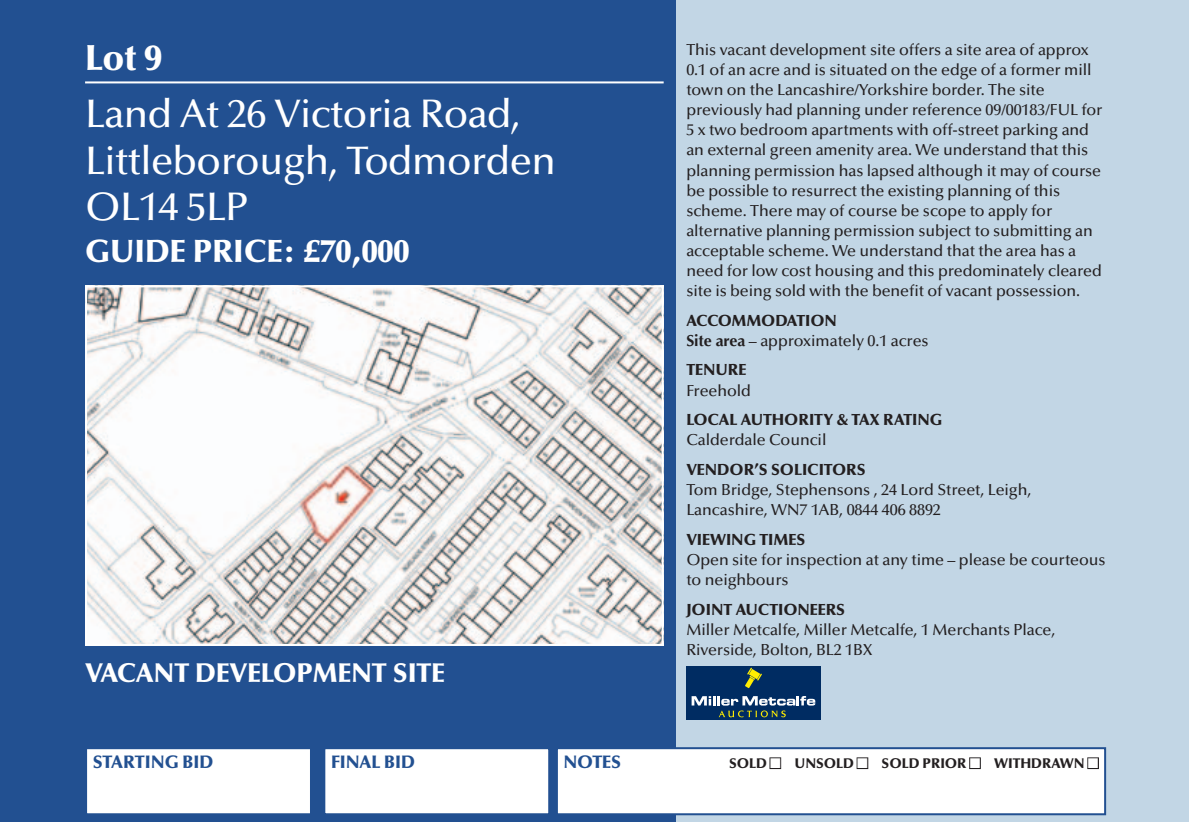
<style>
.page{position:relative;width:1189px;height:822px;background:#fff}
.page>*{position:absolute;margin:0;border:0;box-sizing:border-box;transform-origin:0 0}
.t1{font:500 40px/46px "Optima LT Std";letter-spacing:-.015em;color:#fff}
.t2{font:900 36px "Optima LT Std";color:#fff}
.t3{font:900 32px "Optima LT Std";letter-spacing:-.005em;color:#fff}
.t4{font:900 27px "Optima LT Std";letter-spacing:-.005em;color:#fff}
.t5{font:900 18px "Optima LT Std";letter-spacing:-.005em;color:#225091}
.t6{font:500 16px/20px "Optima LT Std";letter-spacing:-.005em;color:#231f20}
.t7{font:900 16px "Optima LT Std";letter-spacing:-.005em;color:#231f20}
.t8{font:900 14px "Optima LT Std";letter-spacing:-.005em;color:#231f20}
.s1{font-weight:900}
.s2{font-weight:700}
.s3{color:#fff}
</style>
<div class="page">
<div style="left:0;top:0;width:1188px;height:821px;background:#c2d6e5"></div>
<div style="left:0;top:0;width:675px;height:821px;background:#225091"></div>
<hr style="left:85px;top:81px;width:578px;height:2px;background:#fff">
<div style="left:686px;top:665px;width:134px;height:54px;background:#002c62"></div>
<svg style="left:691px;top:696px;width:124px;height:21px"></svg>
<svg style="left:745px;top:667px;width:17px;height:21px"></svg>
<img style="left:88px;top:288px;width:572px;height:355px">
<div style="left:85px;top:285px;width:578px;height:361px;border:2px solid #fff"></div>
<div style="left:86px;top:748px;width:225px;height:66px;background:#fff"></div>
<div style="left:85px;top:747px;width:227px;height:68px;border:2px solid #225091"></div>
<div style="left:324px;top:748px;width:225px;height:66px;background:#fff"></div>
<div style="left:323px;top:747px;width:227px;height:68px;border:2px solid #225091"></div>
<div style="left:557px;top:748px;width:548px;height:66px;background:#fff"></div>
<div style="left:769px;top:757px;width:12px;height:12px;border:2px solid #231f20"></div>
<div style="left:856px;top:757px;width:12px;height:12px;border:2px solid #231f20"></div>
<div style="left:969px;top:757px;width:11px;height:12px;border:2px solid #231f20"></div>
<div style="left:1087px;top:757px;width:11px;height:12px;border:2px solid #231f20"></div>
<div style="left:556px;top:747px;width:550px;height:68px;border:2px solid #225091"></div>
<h2 class="t2" style="left:85px;top:37px;width:79px">Lot 9</h2>
<h1 class="t1" style="left:85px;top:92px;width:472px">Land At 26 Victoria Road,<br>Littleborough, Todmorden<br>OL14 5LP</h1>
<h3 class="t3" style="left:85px;top:232px;width:326px">GUIDE PRICE: £70,000</h3>
<h3 class="t4" style="left:85px;top:656px;width:361px">VACANT DEVELOPMENT SITE</h3>
<p class="t6" style="left:686px;top:40px;width:417px">This vacant development site offers a site area of approx 0.1 of an acre and is situated on the edge of a former mill town on the Lancashire/Yorkshire border. The site previously had planning under reference 09/00183/FUL for 5 x two bedroom apartments with off-street parking and an external green amenity area. We understand that this planning permission has lapsed although it may of course be possible to resurrect the existing planning of this scheme. There may of course be scope to apply for alternative planning permission subject to submitting an acceptable scheme. We understand that the area has a need for low cost housing and this predominately cleared site is being sold with the benefit of vacant possession.</p>
<p class="t6" style="left:686px;top:310px;width:244px"><span class="s1">ACCOMMODATION<br></span><span class="s2">Site area</span> – approximately 0.1 acres</p>
<p class="t7" style="left:686px;top:360px;width:62px">TENURE</p>
<p class="t6" style="left:686px;top:380px;width:66px">Freehold</p>
<p class="t7" style="left:686px;top:410px;width:257px">LOCAL AUTHORITY &amp; TAX RATING</p>
<p class="t6" style="left:686px;top:430px;width:142px">Calderdale Council</p>
<p class="t7" style="left:686px;top:460px;width:181px">VENDOR’S SOLICITORS</p>
<p class="t6" style="left:686px;top:480px;width:346px">Tom Bridge, Stephensons , 24 Lord Street, Leigh,<br>Lancashire, WN7 1AB, 0844 406 8892</p>
<p class="t7" style="left:686px;top:530px;width:120px">VIEWING TIMES</p>
<p class="t6" style="left:686px;top:550px;width:420px">Open site for inspection at any time – please be courteous to neighbours</p>
<p class="t7" style="left:686px;top:600px;width:160px">JOINT AUCTIONEERS</p>
<p class="t6" style="left:686px;top:620px;width:370px">Miller Metcalfe, Miller Metcalfe, 1 Merchants Place,<br>Riverside, Bolton, BL2 1BX</p>
<p class="t5" style="left:93px;top:751px;width:122px">STARTING BID</p>
<p class="t5" style="left:331px;top:751px;width:86px">FINAL BID</p>
<p class="t5" style="left:563px;top:751px;width:59px">NOTES</p>
<p class="t8" style="left:729px;top:755px;width:371px">SOLD <span class="s3">■</span> UNSOLD <span class="s3">■</span> SOLD PRIOR <span class="s3">■</span> WITHDRAWN <span class="s3">■</span></p>
</div>
